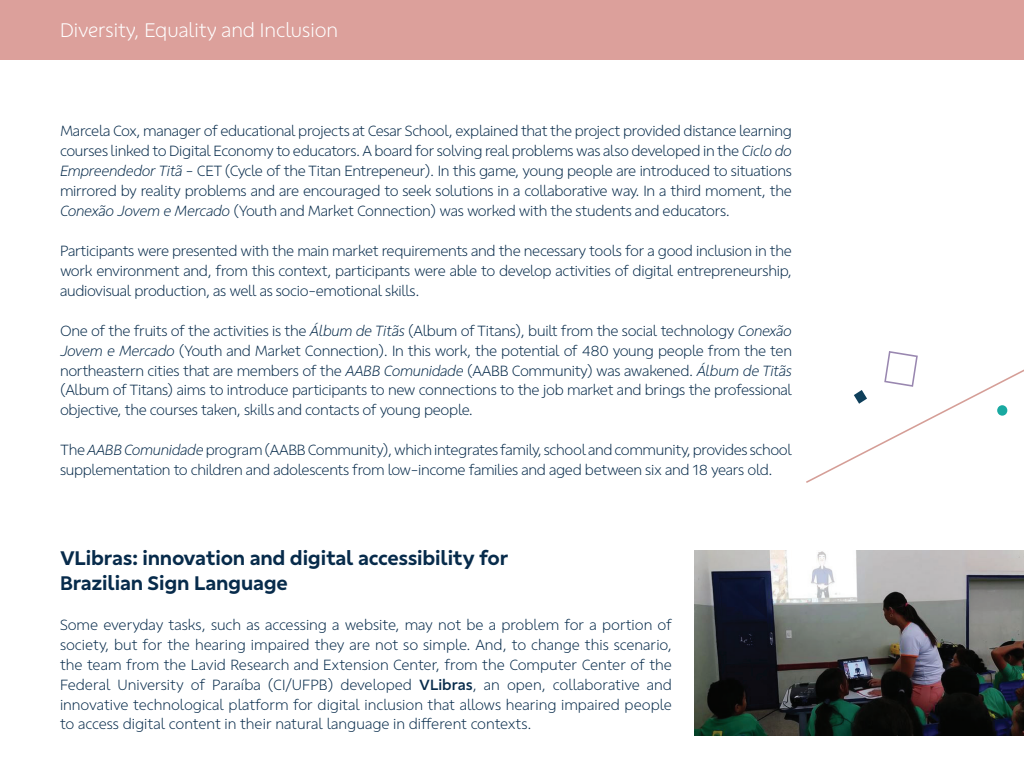
<style>
.page{position:relative;width:1024px;height:768px;background:#fff}
.page>*{position:absolute;margin:0;border:0;box-sizing:border-box;transform-origin:0 0}
.t1{font:700 19.9px/24.9px "Banco Do Brasil Textos";letter-spacing:-.01em;color:#072b4b}
.t2{font:300 19.9px "Banco Do Brasil Titulos";color:#fff}
.t3{font:300 14.9px/19.9px "Banco Do Brasil Textos";letter-spacing:-.02em;color:#072b4b;text-align:justify}
.s1{font-style:italic}
.s2{font-weight:500}
</style>
<div class="page">
<div style="left:0;top:0;width:1024px;height:60px;background:#dca09b"></div>
<svg style="left:806px;top:351px;width:218px;height:132px"></svg>
<img style="left:695px;top:550px;width:329px;height:185px">
<h1 class="t2" style="left:60px;top:18px;width:280px">Diversity, Equality and Inclusion</h1>
<p class="t3" style="left:60px;top:121px;width:734px">Marcela Cox, manager of educational projects at Cesar School, explained that the project provided distance learning courses linked to Digital Economy to educators. A board for solving real problems was also developed in the <span class="s1">Ciclo do Empreendedor Titã</span> - CET (Cycle of the Titan Entrepeneur). In this game, young people are introduced to situations mirrored by reality problems and are encouraged to seek solutions in a collaborative way. In a third moment, the <span class="s1">Conexão Jovem e Mercado</span> (Youth and Market Connection) was worked with the students and educators.</p>
<p class="t3" style="left:60px;top:240px;width:733px">Participants were presented with the main market requirements and the necessary tools for a good inclusion in the work environment and, from this context, participants were able to develop activities of digital entrepreneurship, audiovisual production, as well as socio-emotional skills.</p>
<p class="t3" style="left:60px;top:320px;width:734px">One of the fruits of the activities is the <span class="s1">Álbum de Titãs</span> (Album of Titans), built from the social technology <span class="s1">Conexão Jovem e Mercado</span> (Youth and Market Connection). In this work, the potential of 480 young people from the ten northeastern cities that are members of the <span class="s1">AABB Comunidade</span> (AABB Community) was awakened. <span class="s1">Álbum de Titãs </span>(Album of Titans) aims to introduce participants to new connections to the job market and brings the professional objective, the courses taken, skills and contacts of young people.</p>
<p class="t3" style="left:60px;top:440px;width:734px">The <span class="s1">AABB Comunidade</span> program (AABB Community), which integrates family, school and community, provides school supplementation to children and adolescents from low-income families and aged between six and 18 years old.</p>
<h1 class="t1" style="left:60px;top:545px;width:450px">VLibras: innovation and digital accessibility for<br>Brazilian Sign Language</h1>
<p class="t3" style="left:60px;top:614px;width:614px">Some everyday tasks, such as accessing a website, may not be a problem for a portion of society, but for the hearing impaired they are not so simple. And, to change this scenario, the team from the Lavid Research and Extension Center, from the Computer Center of the Federal University of Paraíba (CI/UFPB) developed <span class="s2">VLibras</span>, an open, collaborative and innovative technological platform for digital inclusion that allows hearing impaired people to access digital content in their natural language in different contexts.</p>
</div>
